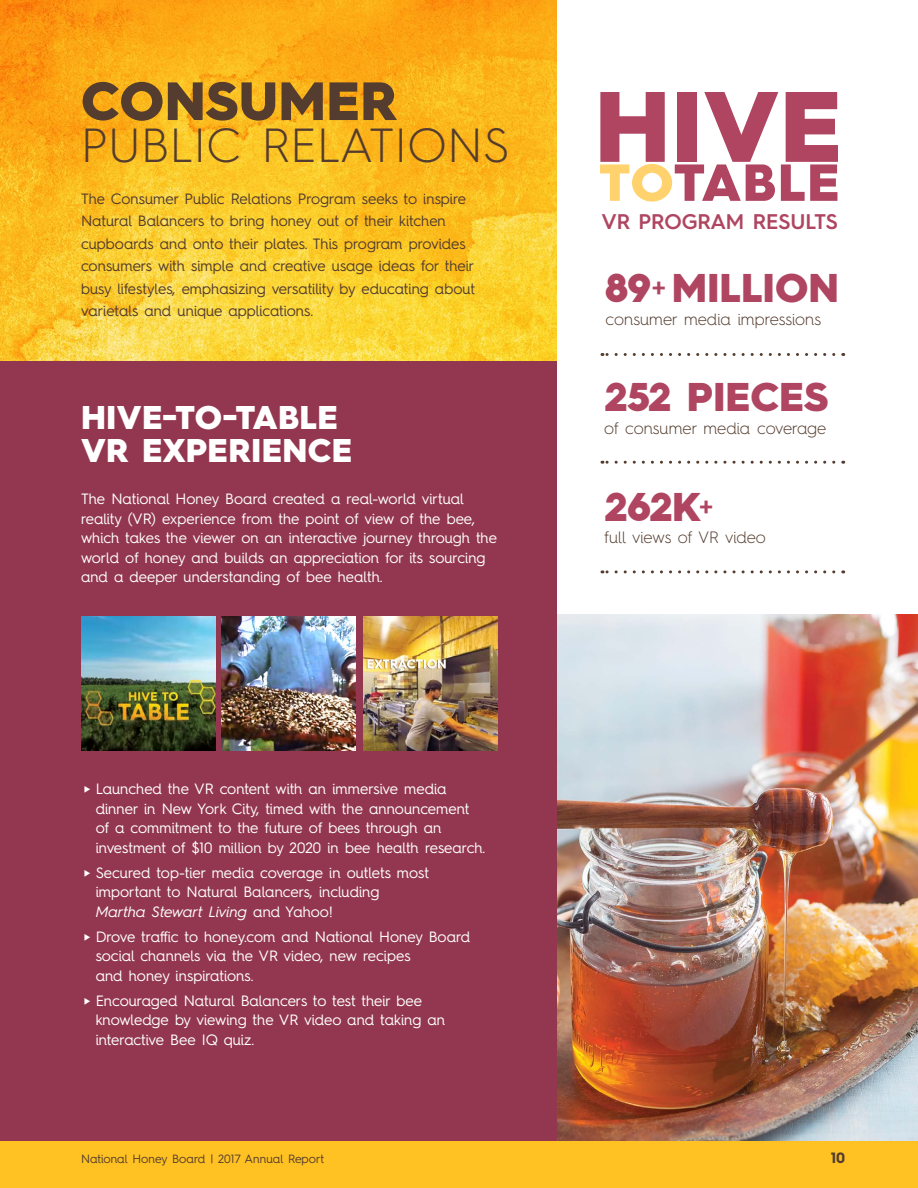
<style>
.page{position:relative;width:918px;height:1188px;background:#fff}
.page>*{position:absolute;margin:0;border:0;box-sizing:border-box;transform-origin:0 0}
.t1{font:900 100.2px "Hurme Geometric Sans 4";color:#af4561}
.t2{font:900 54px "Hurme Geometric Sans 4";letter-spacing:.01em;color:#543c2e}
.t3{font:900 52.2px "Hurme Geometric Sans 4";letter-spacing:.02em;color:#af4561}
.t4{font:300 48px "Hurme Geometric Sans 4";letter-spacing:.01em;color:#543c2e}
.t5{font:900 40.2px "Hurme Geometric Sans 4";color:#af4561}
.t6{font:900 33px/33px "Hurme Geometric Sans 4";letter-spacing:.01em;color:#fff}
.t7{font:600 21.3px "Hurme Geometric Sans 4";letter-spacing:-.005em;color:#af4561}
.t8{font:300 16.5px "Hurme Geometric Sans 4";color:#543c2e}
.t9{font:15px/19.5px "Hurme Geometric Sans 4";color:#fff}
.t10{font:15px/22.5px "Hurme Geometric Sans 4";color:#543c2e}
.t11{font:700 15px "Hurme Geometric Sans 4";color:#543c2e}
.t12{font:12px "Hurme Geometric Sans 4";color:#543c2e}
.s1{font-size:18px}
.s2{font-style:italic}
.s3{color:#ffd26d}
.s4{font-weight:400}
</style>
<div class="page">
<div style="left:0;top:1134px;width:918px;height:54px;background:#ffc222"></div>
<img style="left:556px;top:615px;width:362px;height:525px">
<div style="left:0;top:0;width:556px;height:1140px;background:#933750"></div>
<img style="left:0;top:0;width:556px;height:361px">
<svg style="left:602px;top:353px;width:232px;height:3px"></svg>
<svg style="left:602px;top:461px;width:232px;height:3px"></svg>
<svg style="left:602px;top:570px;width:232px;height:3px"></svg>
<img style="left:82px;top:616px;width:133px;height:134px">
<img style="left:222px;top:616px;width:134px;height:134px">
<img style="left:363px;top:616px;width:134px;height:134px">
<h2 class="t2" style="left:81px;top:63px;width:318px">CONSUMER</h2>
<h3 class="t4" style="left:81px;top:113px;width:430px">PUBLIC RELATIONS</h3>
<p class="t10" style="left:81px;top:187px;width:396px">The Consumer Public Relations Program seeks to inspire Natural Balancers to bring honey out of their kitchen cupboards and onto their plates. This program provides consumers with simple and creative usage ideas for their busy lifestyles, emphasizing versatility by educating about varietals and unique applications.</p>
<h3 class="t6" style="left:81px;top:400px;width:273px">HIVE-TO-TABLE<br>VR EXPERIENCE</h3>
<p class="t9" style="left:81px;top:489px;width:418px">The National Honey Board created a real-world virtual reality (VR) experience from the point of view of the bee, which takes the viewer on an interactive journey through the world of honey and builds an appreciation for its sourcing and a deeper understanding of bee health.</p>
<p class="t9" style="left:96px;top:779px;width:391px;text-indent:-14px"><span class="s1">►</span> Launched the VR content with an immersive media dinner in New York City, timed with the announcement of a commitment to the future of bees through an investment of $10 million by 2020 in bee health research.</p>
<p class="t9" style="left:96px;top:862px;width:335px;text-indent:-14px"><span class="s1">►</span> Secured top-tier media coverage in outlets most important to Natural Balancers, including<br><span class="s2">Martha Stewart Living</span> and Yahoo!</p>
<p class="t9" style="left:96px;top:926px;width:376px;text-indent:-14px"><span class="s1">►</span> Drove traffic to honey.com and National Honey Board social channels via the VR video, new recipes<br>and honey inspirations.</p>
<p class="t9" style="left:96px;top:990px;width:351px;text-indent:-14px"><span class="s1">►</span> Encouraged Natural Balancers to test their bee knowledge by viewing the VR video and taking an interactive Bee IQ quiz.</p>
<h1 class="t1" style="left:595px;top:56px;width:249px">HIVE</h1>
<h3 class="t3" style="left:600px;top:146px;width:241px"><span class="s3">TO</span>TABLE</h3>
<h3 class="t7" style="left:601px;top:206px;width:238px">VR PROGRAM RESULTS</h3>
<h3 class="t5" style="left:605px;top:260px;width:236px">89<span class="s4">+</span> MILLION</h3>
<p class="t8" style="left:606px;top:308px;width:217px">consumer media impressions</p>
<h3 class="t5" style="left:605px;top:369px;width:225px">252 PIECES</h3>
<p class="t8" style="left:604px;top:417px;width:224px">of consumer media coverage</p>
<h3 class="t5" style="left:605px;top:478px;width:111px">262K<span class="s4">+</span></h3>
<p class="t8" style="left:604px;top:526px;width:163px">full views of VR video</p>
<p class="t12" style="left:81px;top:1150px;width:245px">National Honey Board | 2017 Annual Report</p>
<p class="t11" style="left:831px;top:1147px;width:16px">10</p>
</div>
